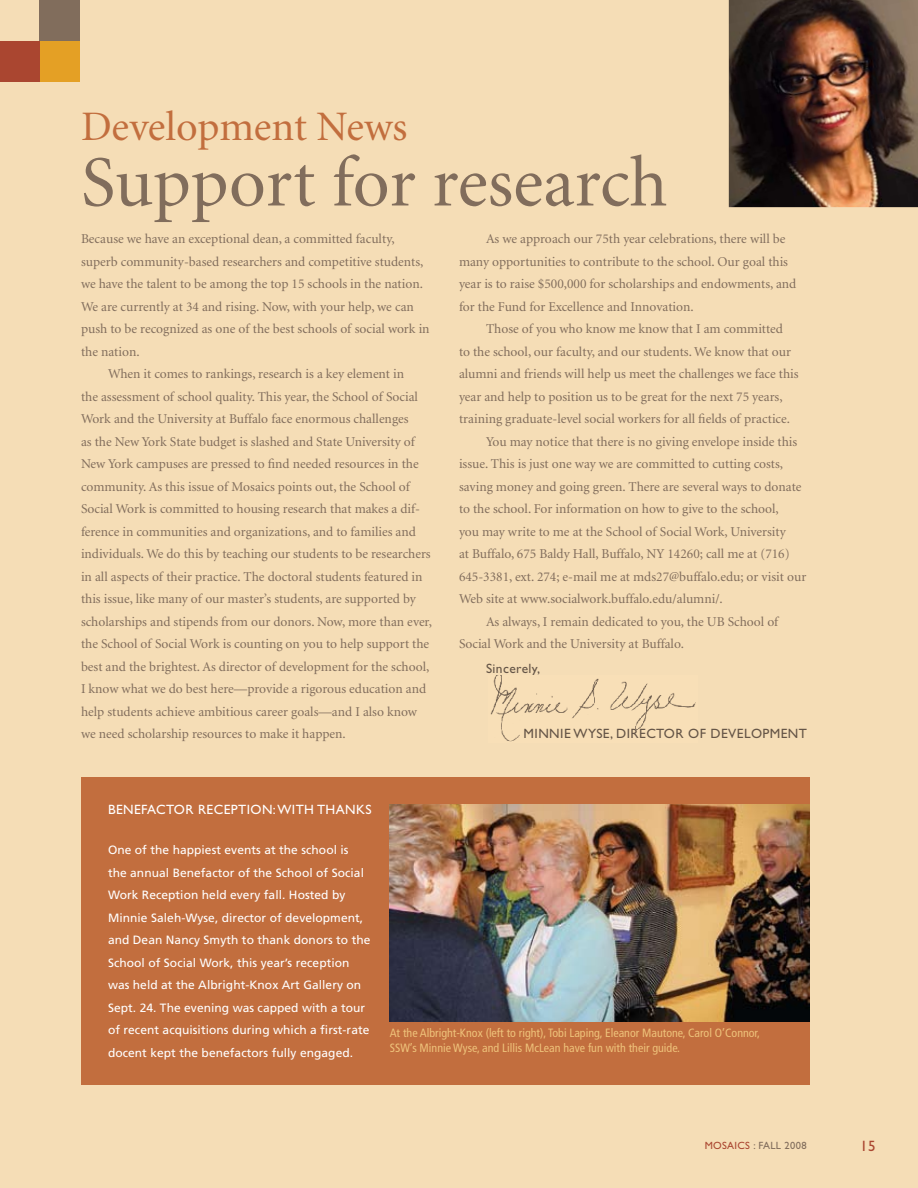
<style>
.page{position:relative;width:918px;height:1188px;background:#f5ddb6}
.page>*{position:absolute;margin:0;border:0;box-sizing:border-box;transform-origin:0 0}
.t1{font:72px "Minion";letter-spacing:-.005em;color:#816d5c}
.t2{font:42px "Minion";letter-spacing:-.005em;color:#c26e3e}
.t3{font:15px "Gill Sans";color:#aa4630}
.t4{font:13.5px/22.5px "Minion";color:#816d5c}
.t5{font:13.5px "Gill Sans";letter-spacing:.03em;color:#655547}
.t6{font:13.5px "Gill Sans";letter-spacing:.03em;color:#fff}
.t7{font:12px/22.5px "Frutiger";letter-spacing:.005em;color:#fff}
.t8{font:condensed 12px/15px "Frutiger";color:#eec27a}
.t9{font:10.5px "Gill Sans";letter-spacing:.03em;color:#816d5c}
.s1{color:#aa4630}
</style>
<div class="page">
<img style="left:729px;top:0;width:189px;height:207px">
<div style="left:40px;top:0;width:40px;height:41px;background:#816d5c"></div>
<div style="left:40px;top:41px;width:40px;height:41px;background:#e4a025"></div>
<div style="left:0;top:41px;width:40px;height:41px;background:#aa4630"></div>
<img style="left:490px;top:675px;width:206px;height:67px">
<div style="left:81px;top:777px;width:729px;height:307px;background:#c26e3e"></div>
<img style="left:390px;top:804px;width:420px;height:217px">
<h2 class="t2" style="left:81px;top:105px;width:328px">Development News</h2>
<h1 class="t1" style="left:81px;top:147px;width:588px">Support for research</h1>
<p class="t4" style="left:81px;top:228px;width:315px">Because we have an exceptional dean, a committed faculty,</p>
<p class="t4" style="left:81px;top:250px;width:344px">superb community-based researchers and competitive students,</p>
<p class="t4" style="left:81px;top:273px;width:343px">we have the talent to be among the top 15 schools in the nation.</p>
<p class="t4" style="left:81px;top:295px;width:334px">We are currently at 34 and rising. Now, with your help, we can</p>
<p class="t4" style="left:81px;top:318px;width:350px">push to be recognized as one of the best schools of social work in</p>
<p class="t4" style="left:81px;top:340px;width:60px">the nation.</p>
<p class="t4" style="left:108px;top:363px;width:298px">When it comes to rankings, research is a key element in</p>
<p class="t4" style="left:81px;top:385px;width:339px">the assessment of school quality. This year, the School of Social</p>
<p class="t4" style="left:81px;top:408px;width:329px">Work and the University at Buffalo face enormous challenges</p>
<p class="t4" style="left:81px;top:430px;width:335px">as the New York State budget is slashed and State University of</p>
<p class="t4" style="left:81px;top:453px;width:339px">New York campuses are pressed to find needed resources in the</p>
<p class="t4" style="left:81px;top:476px;width:330px">community. As this issue of Mosaics points out, the School of</p>
<p class="t4" style="left:81px;top:498px;width:341px">Social Work is committed to housing research that makes a dif-</p>
<p class="t4" style="left:81px;top:521px;width:336px">ference in communities and organizations, and to families and</p>
<p class="t4" style="left:81px;top:543px;width:351px">individuals. We do this by teaching our students to be researchers</p>
<p class="t4" style="left:81px;top:566px;width:343px">in all aspects of their practice. The doctoral students featured in</p>
<p class="t4" style="left:81px;top:588px;width:336px">this issue, like many of our master’s students, are supported by</p>
<p class="t4" style="left:81px;top:611px;width:353px">scholarships and stipends from our donors. Now, more than ever,</p>
<p class="t4" style="left:81px;top:633px;width:350px">the School of Social Work is counting on you to help support the</p>
<p class="t4" style="left:81px;top:656px;width:350px">best and the brightest. As director of development for the school,</p>
<p class="t4" style="left:81px;top:678px;width:347px">I know what we do best here—provide a rigorous education and</p>
<p class="t4" style="left:81px;top:701px;width:337px">help students achieve ambitious career goals—and I also know</p>
<p class="t4" style="left:81px;top:723px;width:266px">we need scholarship resources to make it happen.</p>
<p class="t4" style="left:459px;top:228px;width:339px;text-indent:27px">As we approach our 75th year celebrations, there will be many opportunities to contribute to the school. Our goal this year is to raise $500,000 for scholarships and endowments, and for the Fund for Excellence and Innovation.</p>
<p class="t4" style="left:486px;top:318px;width:298px">Those of you who know me know that I am committed</p>
<p class="t4" style="left:459px;top:341px;width:334px">to the school, our faculty, and our students. We know that our</p>
<p class="t4" style="left:459px;top:363px;width:341px">alumni and friends will help us meet the challenges we face this</p>
<p class="t4" style="left:459px;top:386px;width:325px">year and help to position us to be great for the next 75 years,</p>
<p class="t4" style="left:459px;top:408px;width:332px">training graduate-level social workers for all fields of practice.</p>
<p class="t4" style="left:486px;top:431px;width:313px">You may notice that there is no giving envelope inside this</p>
<p class="t4" style="left:459px;top:453px;width:326px">issue. This is just one way we are committed to cutting costs,</p>
<p class="t4" style="left:459px;top:476px;width:344px">saving money and going green. There are several ways to donate</p>
<p class="t4" style="left:459px;top:498px;width:321px">to the school. For information on how to give to the school,</p>
<p class="t4" style="left:459px;top:521px;width:328px">you may write to me at the School of Social Work, University</p>
<p class="t4" style="left:459px;top:543px;width:332px">at Buffalo, 675 Baldy Hall, Buffalo, NY 14260; call me at (716)</p>
<p class="t4" style="left:459px;top:566px;width:349px">645-3381, ext. 274; e-mail me at mds27@buffalo.edu; or visit our</p>
<p class="t4" style="left:459px;top:588px;width:265px">Web site at www.socialwork.buffalo.edu/alumni/.</p>
<p class="t4" style="left:486px;top:611px;width:294px">As always, I remain dedicated to you, the UB School of</p>
<p class="t4" style="left:459px;top:633px;width:226px">Social Work and the University at Buffalo.</p>
<p class="t5" style="left:486px;top:661px;width:56px">SINCERELY,</p>
<p class="t5" style="left:524px;top:725px;width:285px">MINN IE WYSE, DIRECTOR OF DEVELOPMENT</p>
<p class="t6" style="left:108px;top:801px;width:265px">BEN EFACTOR RECEPTION : WITH THAN KS</p>
<p class="t7" style="left:108px;top:839px;width:264px">One of the happiest events at the school is<br>the annual Benefactor of the School of Social Work Reception held every fall. Hosted by Minnie Saleh-Wyse, director of development, and Dean Nancy Smyth to thank donors to the School of Social Work, this year’s reception was held at the Albright-Knox Art Gallery on Sept. 24. The evening was capped with a tour of recent acquisitions during which a first-rate docent kept the benefactors fully engaged.</p>
<p class="t8" style="left:390px;top:1026px;width:372px">At the Albright-Knox (left to right), Tobi Laping, Eleanor Mautone, Carol O’Connor,<br>SSW’s Minnie Wyse, and Lillis McLean have fun with their guide.</p>
<p class="t9" style="left:705px;top:1140px;width:103px"><span class="s1">MOSAICS</span> : FALL 2008</p>
<p class="t3" style="left:860px;top:1137px;width:17px">15</p>
</div>
